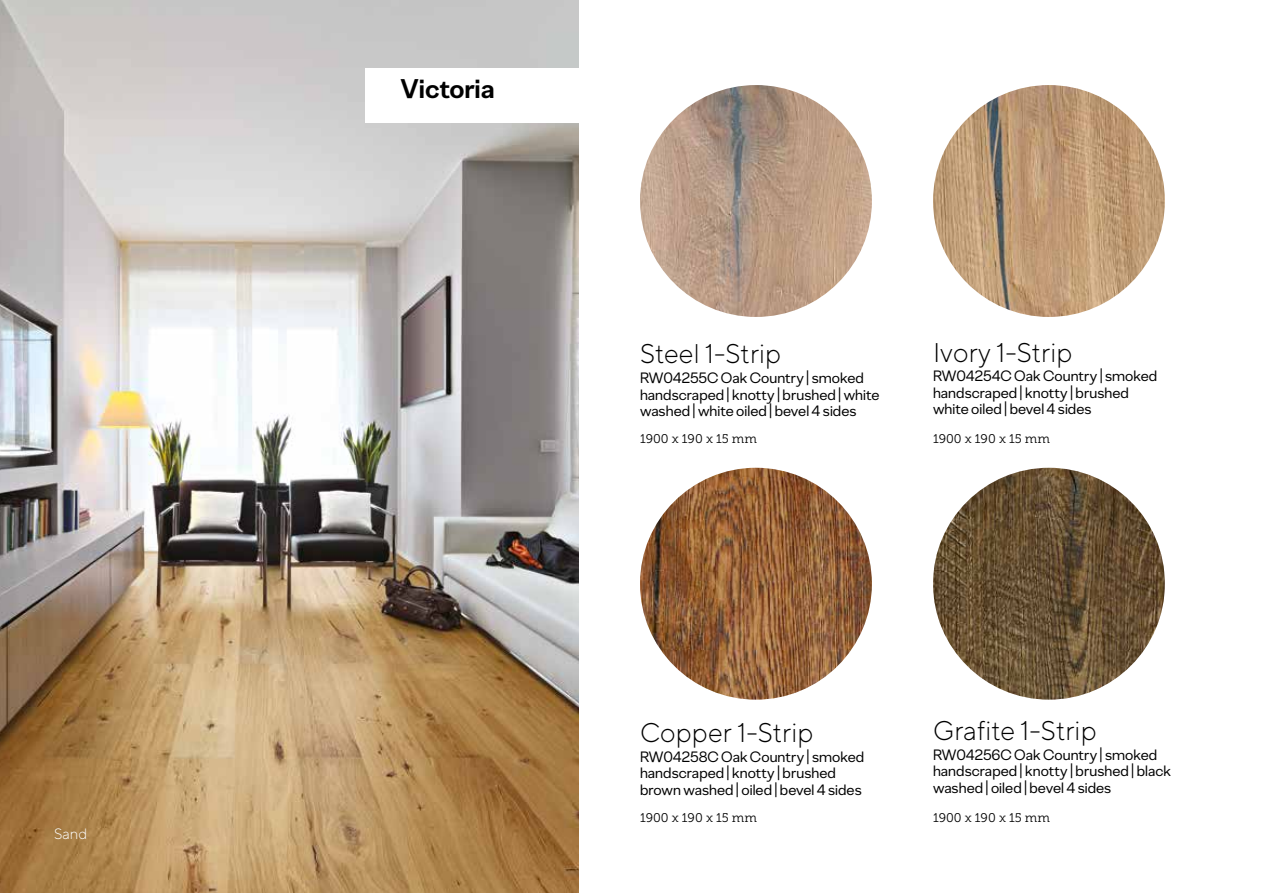
<style>
.page{position:relative;width:1263px;height:893px;background:#fff}
.page>*{position:absolute;margin:0;border:0;box-sizing:border-box;transform-origin:0 0}
.t1{font:300 27px "TT Norms";color:#000}
.t2{font:700 27px "Amorim Sans";color:#000}
.t3{font:15px/16.5px "Amorim Sans";letter-spacing:.005em;color:#000}
.t4{font:300 15px "TT Norms";color:#fff}
.t5{font:12.6px "Museo Slab 300";color:#000}
</style>
<div class="page">
<img style="left:0;top:0;width:579px;height:893px">
<div style="left:366px;top:68px;width:426px;height:54px;background:#fff"></div>
<img style="left:640px;top:85px;width:232px;height:232px;border-radius:116px">
<img style="left:640px;top:468px;width:232px;height:232px;border-radius:116px">
<img style="left:933px;top:468px;width:232px;height:232px;border-radius:116px">
<img style="left:933px;top:85px;width:232px;height:232px;border-radius:116px">
<p class="t4" style="left:54px;top:824px;width:35px">Sand</p>
<h1 class="t2" style="left:400px;top:71px;width:96px">Victoria</h1>
<h1 class="t1" style="left:640px;top:337px;width:143px">Steel 1-Strip</h1>
<p class="t3" style="left:640px;top:370px;width:241px">RW04255C Oak Country | smoked handscraped | knotty | brushed | white washed | white oiled | bevel 4 sides</p>
<p class="t5" style="left:640px;top:432px;width:119px">1900 x 190 x 15 mm</p>
<h1 class="t1" style="left:933px;top:336px;width:141px">Ivory 1-Strip</h1>
<p class="t3" style="left:933px;top:367px;width:226px">RW04254C Oak Country | smoked handscraped | knotty | brushed white oiled | bevel 4 sides</p>
<p class="t5" style="left:933px;top:432px;width:119px">1900 x 190 x 15 mm</p>
<h1 class="t1" style="left:640px;top:715px;width:175px">Copper 1-Strip</h1>
<p class="t3" style="left:640px;top:748px;width:226px">RW04258C Oak Country | smoked handscraped | knotty | brushed brown washed | oiled | bevel 4 sides</p>
<p class="t5" style="left:640px;top:810px;width:119px">1900 x 190 x 15 mm</p>
<h1 class="t1" style="left:933px;top:714px;width:165px">Grafite 1-Strip</h1>
<p class="t3" style="left:933px;top:746px;width:239px">RW04256C Oak Country | smoked handscraped | knotty | brushed | black washed | oiled | bevel 4 sides</p>
<p class="t5" style="left:933px;top:810px;width:119px">1900 x 190 x 15 mm</p>
</div>
